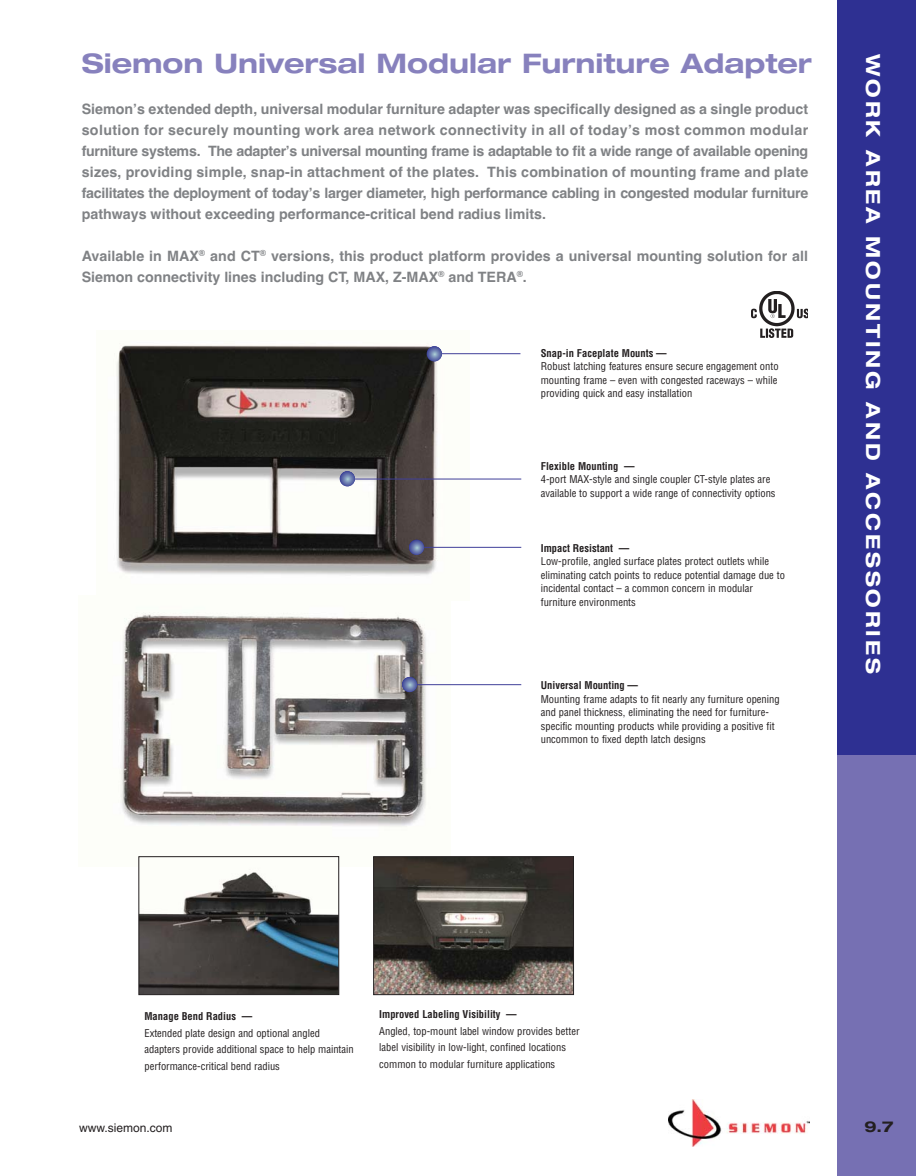
<style>
.page{position:relative;width:916px;height:1176px;background:#fff}
.page>*{position:absolute;margin:0;border:0;box-sizing:border-box;transform-origin:0 0}
.t1{font:700 expanded 27px "Helvetica Neue";color:#8781bd}
.t2{font:700 expanded 19.5px "Helvetica Neue";letter-spacing:.15em;color:#fff}
.t3{font:700 expanded 15px "Helvetica Neue";color:#231f20}
.t4{font:700 14.25px/21px "Helvetica";color:#808285;text-align:justify}
.t5{font:12px "Helvetica";color:#231f20}
.t6{font:condensed 10.5px/13.5px "Helvetica";color:#231f20}
.t7{font:700 condensed 10.5px "Helvetica";color:#231f20}
</style>
<div class="page">
<img style="left:668px;top:1099px;width:140px;height:47px">
<div style="left:837px;top:407px;width:78px;height:769px;background:#7670b3"></div>
<div style="left:837px;top:0;width:78px;height:755px;background:#2e3092"></div>
<img style="left:120px;top:612px;width:331px;height:254px">
<img style="left:114px;top:343px;width:355px;height:233px">
<img style="left:140px;top:858px;width:197px;height:135px">
<div style="left:138px;top:856px;width:201px;height:139px;border:1px solid #231f20"></div>
<img style="left:375px;top:858px;width:196px;height:135px">
<div style="left:373px;top:856px;width:200px;height:139px;border:1px solid #231f20"></div>
<img style="left:751px;top:291px;width:56px;height:46px">
<hr style="left:437px;top:353px;width:83px;height:1px;background:#403f99">
<svg style="left:426px;top:346px;width:16px;height:15px"></svg>
<hr style="left:343px;top:479px;width:178px;height:1px;background:#403f99">
<hr style="left:412px;top:547px;width:109px;height:1px;background:#403f99">
<hr style="left:406px;top:684px;width:115px;height:1px;background:#403f99">
<svg style="left:340px;top:471px;width:15px;height:15px"></svg>
<svg style="left:409px;top:540px;width:15px;height:15px"></svg>
<svg style="left:402px;top:677px;width:15px;height:15px"></svg>
<h1 class="t1" style="left:82px;top:53px;width:731px">Siemon Universal Modular Furniture Adapter</h1>
<p class="t4" style="left:82px;top:100px;width:728px">Siemonʼs extended depth, universal modular furniture adapter was specifically designed as a single product solution for securely mounting work area network connectivity in all of todayʼs most common modular furniture systems. The adapterʼs universal mounting frame is adaptable to fit a wide range of available opening sizes, providing simple, snap-in attachment of the plates. This combination of mounting frame and plate facilitates the deployment of todayʼs larger diameter, high performance cabling in congested modular furniture pathways without exceeding performance-critical bend radius limits.</p>
<h3 class="t4" style="left:82px;top:247px;width:727px">Available in MAX<sup>®</sup> and CT<sup>®</sup> versions, this product platform provides a universal mounting solution for all<br>Siemon connectivity lines including CT, MAX, Z-MAX<sup>®</sup> and TERA<sup>®</sup>.</h3>
<p class="t7" style="left:540px;top:349px;width:127px">Snap-in Faceplate Mounts —</p>
<p class="t6" style="left:540px;top:361px;width:239px;text-align:justify">Robust latching features ensure secure engagement onto mounting frame – even with congested raceways – while providing quick and easy installation</p>
<p class="t7" style="left:540px;top:462px;width:95px">Flexible Mounting —</p>
<p class="t6" style="left:540px;top:474px;width:236px">4-port MAX-style and single coupler CT-style plates are available to support a wide range of connectivity options</p>
<p class="t7" style="left:540px;top:544px;width:90px">Impact Resistant —</p>
<p class="t6" style="left:540px;top:555px;width:246px">Low-profile, angled surface plates protect outlets while eliminating catch points to reduce potential damage due to incidental contact – a common concern in modular furniture environments</p>
<p class="t7" style="left:540px;top:681px;width:99px">Universal Mounting —</p>
<p class="t6" style="left:540px;top:693px;width:240px">Mounting frame adapts to fit nearly any furniture opening and panel thickness, eliminating the need for furniture&shy;specific mounting products while providing a positive fit uncommon to fixed depth latch designs</p>
<h2 class="t2" style="left:880px;top:54px;width:621px;rotate:90deg">WORK AREA MOUNTING AND ACCESSORIES</h2>
<p class="t7" style="left:144px;top:1012px;width:109px">Manage Bend Radius —</p>
<p class="t6" style="left:144px;top:1025px;width:211px;line-height:16.5px">Extended plate design and optional angled adapters provide additional space to help maintain performance-critical bend radius</p>
<p class="t5" style="left:79px;top:1123px;width:95px">www.siemon.com</p>
<p class="t7" style="left:379px;top:1010px;width:139px">Improved Labeling Visibility —</p>
<p class="t6" style="left:379px;top:1023px;width:202px;line-height:16.5px">Angled, top-mount label window provides better label visibility in low-light, confined locations common to modular furniture applications</p>
<h3 class="t3" style="left:864px;top:1121px;width:31px">9.7</h3>
</div>
